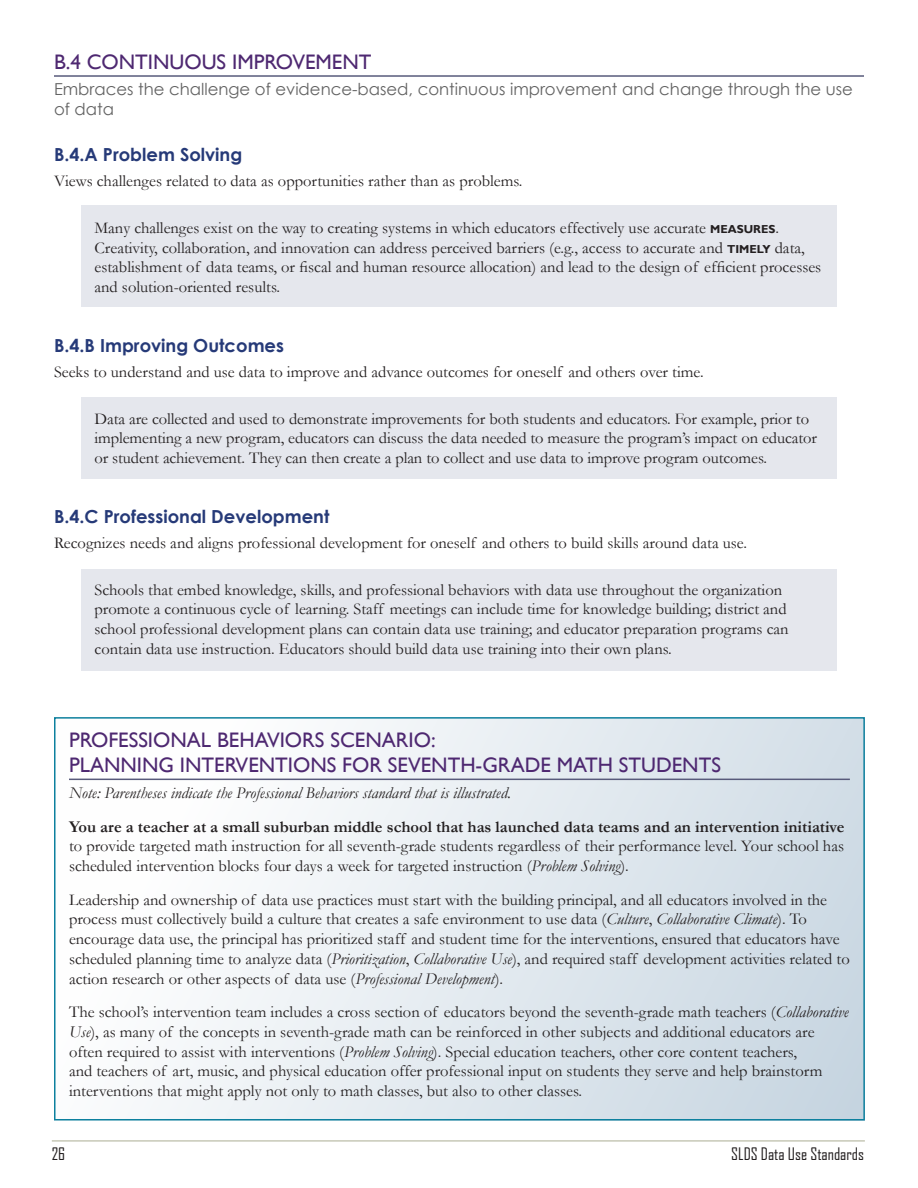
<style>
.page{position:relative;width:918px;height:1188px;background:#fff}
.page>*{position:absolute;margin:0;border:0;box-sizing:border-box;transform-origin:0 0}
.Heading_2{font:21px/25.2px "Gill Sans";color:#4e2871}
.Heading_3{font:700 18px "Century Gothic";color:#263a78}
.Body_text{font:16.5px/19.8px "Garamond";color:#231f20}
.Clarifying_Informati{font:16.5px/19.8px "Garamond";color:#231f20}
.Subsection_intro{font:16.5px/19.8px "Century Gothic";color:#636363}
.Body_text-2{font:italic 16.5px "Garamond";color:#231f20}
.t1{font:16.5px "Agency FB";color:#231f20}
.s1{font-family:"Gill Sans";font-weight:700;font-size:11.55px}
.s2{font-weight:700}
.s3{font-style:italic}
</style>
<div class="page">
<hr style="left:52px;top:1140px;width:813px;height:2px;background:#c7c9b7">
<div style="left:81px;top:569px;width:756px;height:102px;background:#e5e7ed"></div>
<div style="left:81px;top:397px;width:756px;height:81px;background:#e5e7ed"></div>
<div style="left:81px;top:205px;width:756px;height:102px;background:#e5e7ed"></div>
<hr style="left:54px;top:75px;width:810px;height:2px;background:#585a7b">
<div style="left:54px;top:717px;width:811px;height:403px;background:linear-gradient(to right,#fff,#ccd9e3)"></div>
<hr style="left:69px;top:779px;width:781px;height:1px;background:#585a7b">
<div style="left:54px;top:717px;width:811px;height:403px;border:2px solid #0d809e"></div>
<p class="Heading_2" style="left:54px;top:49px;width:319px">B.4 CONTINUOUS IMPROVEMENT</p>
<p class="Subsection_intro" style="left:54px;top:79px;width:800px">Embraces the challenge of evidence-based, continuous improvement and change through the use of data</p>
<p class="Heading_3" style="left:54px;top:143px;width:190px">B.4.A Problem Solving</p>
<p class="Body_text" style="left:54px;top:171px;width:470px">Views challenges related to data as opportunities rather than as problems.</p>
<p class="Clarifying_Informati" style="left:94px;top:217px;width:728px">Many challenges exist on the way to creating systems in which educators effectively use accurate <span class="s1">MEASURES</span>.<br>Creativity, collaboration, and innovation can address perceived barriers (e.g., access to accurate and <span class="s1">TIMELY</span> data, establishment of data teams, or fiscal and human resource allocation) and lead to the design of efficient processes and solution-oriented results.</p>
<p class="Heading_3" style="left:54px;top:334px;width:232px">B.4.B Improving Outcomes</p>
<p class="Body_text" style="left:54px;top:361px;width:651px">Seeks to understand and use data to improve and advance outcomes for oneself and others over time.</p>
<p class="Clarifying_Informati" style="left:94px;top:408px;width:724px">Data are collected and used to demonstrate improvements for both students and educators. For example, prior to implementing a new program, educators can discuss the data needed to measure the program’s impact on educator or student achievement. They can then create a plan to collect and use data to improve program outcomes.</p>
<p class="Heading_3" style="left:54px;top:505px;width:277px">B.4.C Professional Development</p>
<p class="Body_text" style="left:54px;top:532px;width:695px">Recognizes needs and aligns professional development for oneself and others to build skills around data use.</p>
<p class="Clarifying_Informati" style="left:94px;top:579px;width:696px">Schools that embed knowledge, skills, and professional behaviors with data use throughout the organization promote a continuous cycle of learning. Staff meetings can include time for knowledge building; district and school professional development plans can contain data use training; and educator preparation programs can contain data use instruction. Educators should build data use training into their own plans.</p>
<p class="Heading_2" style="left:69px;top:727px;width:654px">PROFESSIONAL BEHAVIORS SCENARIO:<br>PLANNING INTERVENTIONS FOR SEVENTH-GRADE MATH STUDENTS</p>
<p class="Body_text-2" style="left:69px;top:783px;width:444px">Note: Parentheses indicate the Professional Behaviors standard that is illustrated.</p>
<p class="Body_text" style="left:69px;top:816px;width:777px;text-align:justify"><span class="s2">You are a teacher at a small suburban middle school that has launched data teams and an intervention initiative </span>to provide targeted math instruction for all seventh-grade students regardless of their performance level. Your school has scheduled intervention blocks four days a week for targeted instruction (<span class="s3">Problem Solving</span>).</p>
<p class="Body_text" style="left:69px;top:889px;width:782px">Leadership and ownership of data use practices must start with the building principal, and all educators involved in the process must collectively build a culture that creates a safe environment to use data (<span class="s3">Culture</span>, <span class="s3">Collaborative Climate</span>). To encourage data use, the principal has prioritized staff and student time for the interventions, ensured that educators have scheduled planning time to analyze data (<span class="s3">Prioritization</span>, <span class="s3">Collaborative Use</span>), and required staff development activities related to action research or other aspects of data use (<span class="s3">Professional Development</span>).</p>
<p class="Body_text" style="left:69px;top:1002px;width:781px">The school’s intervention team includes a cross section of educators beyond the seventh-grade math teachers (<span class="s3">Collaborative Use</span>), as many of the concepts in seventh-grade math can be reinforced in other subjects and additional educators are often required to assist with interventions (<span class="s3">Problem Solving</span>). Special education teachers, other core content teachers,<br>and teachers of art, music, and physical education offer professional input on students they serve and help brainstorm interventions that might apply not only to math classes, but also to other classes.</p>
<p class="t1" style="left:52px;top:1144px;width:15px">26</p>
<p class="t1" style="left:731px;top:1144px;width:134px">SLDS Data Use Standards</p>
</div>
